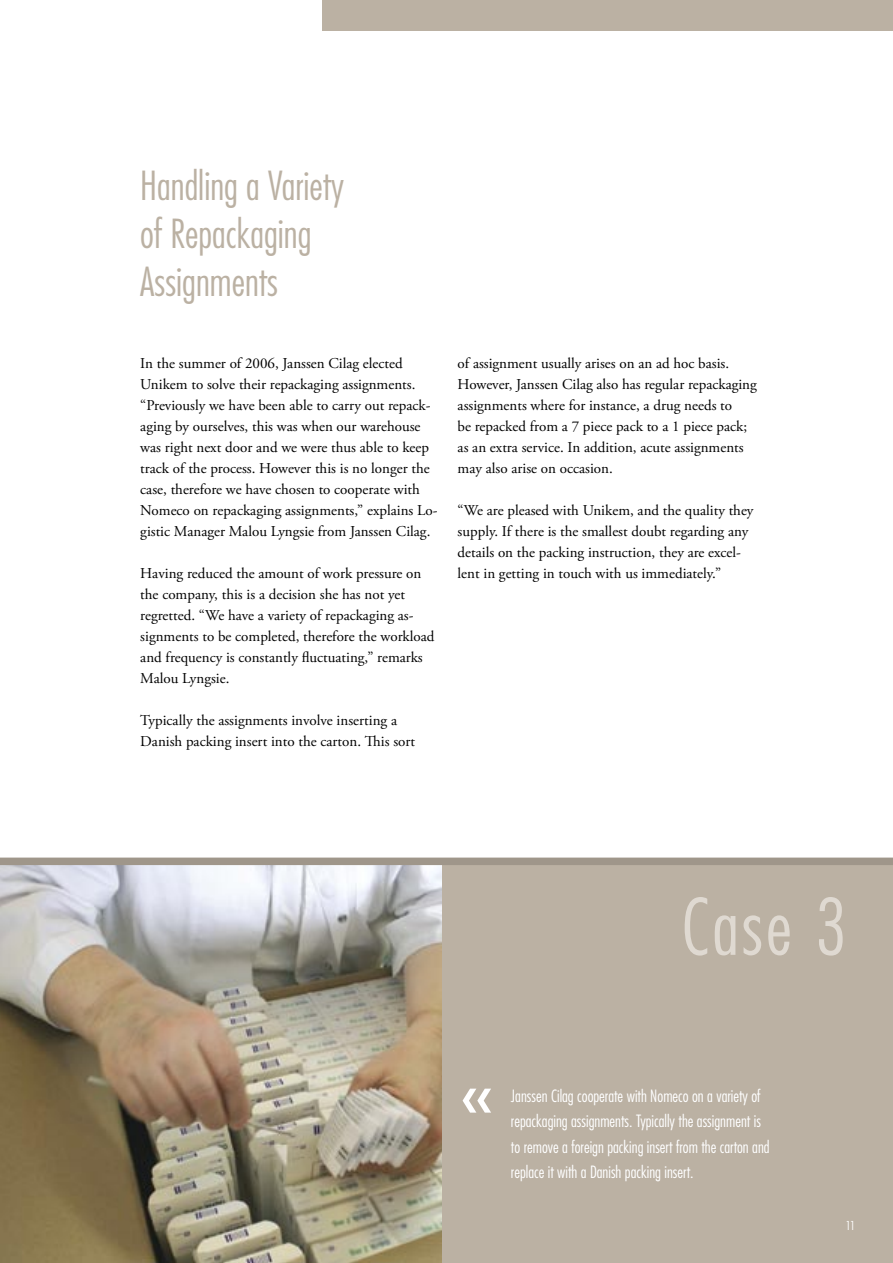
<style>
.page{position:relative;width:893px;height:1263px;background:#fff}
.page>*{position:absolute;margin:0;border:0;box-sizing:border-box;transform-origin:0 0}
.Overskrift_-_rød{font:300 condensed 75.75px "Futura";color:#dfd9d1}
.overskrift_ny{font:300 condensed 39px "Futura";color:#bbb1a3}
.Info_tekst{font:300 condensed 16.5px/25.5px "Futura";color:#fff}
.brød{font:15px/21px "Adobe Garamond Pro";color:#000}
.t1{font:300 condensed 12px "Futura";color:#fff}
</style>
<div class="page">
<img style="left:0;top:865px;width:442px;height:398px">
<div style="left:442px;top:861px;width:451px;height:402px;background:#bbb1a3"></div>
<div style="left:322px;top:0;width:571px;height:31px;background:#bbb1a3"></div>
<div style="left:0;top:857px;width:893px;height:8px;background:#9f968a"></div>
<svg style="left:463px;top:1089px;width:28px;height:23px"></svg>
<p class="overskrift_ny" style="left:140px;top:163px;width:205px">Handling a Variety</p>
<p class="overskrift_ny" style="left:140px;top:211px;width:173px">of Repackaging</p>
<p class="overskrift_ny" style="left:140px;top:259px;width:139px">Assignments</p>
<p class="brød" style="left:140px;top:353px;width:299px">In the summer of 2006, Janssen Cilag elected Unikem to solve their repackaging assignments. “Previously we have been able to carry out repack&shy;aging by ourselves, this was when our warehouse was right next door and we were thus able to keep track of the process. However this is no longer the case, therefore we have chosen to cooperate with Nomeco on repackaging assignments,” explains Lo&shy;gistic Manager Malou Lyngsie from Janssen Cilag.</p>
<p class="brød" style="left:140px;top:563px;width:296px">Having reduced the amount of work pressure on the company, this is a decision she has not yet regretted. “We have a variety of repackaging as&shy;signments to be completed, therefore the workload and frequency is constantly fluctuating,” remarks Malou Lyngsie.</p>
<p class="brød" style="left:140px;top:710px;width:276px">Typically the assignments involve inserting a<br>Danish packing insert into the carton. This sort</p>
<p class="brød" style="left:458px;top:353px;width:301px">of assignment usually arises on an ad hoc basis.<br>However, Janssen Cilag also has regular repackaging assignments where for instance, a drug needs to<br>be repacked from a 7 piece pack to a 1 piece pack; as an extra service. In addition, acute assignments may also arise on occasion.</p>
<p class="brød" style="left:458px;top:500px;width:297px">“We are pleased with Unikem, and the quality they supply. If there is the smallest doubt regarding any details on the packing instruction, they are excel&shy;lent in getting in touch with us immediately.”</p>
<p class="Overskrift_-_rød" style="left:682px;top:882px;width:167px">Case 3</p>
<p class="Info_tekst" style="left:511px;top:1083px;width:260px">Janssen Cilag cooperate with Nomeco on a variety of repackaging assignments. Typically the assignment is to remove a foreign packing insert from the carton and replace it with a Danish packing insert.</p>
<p class="t1" style="left:846px;top:1218px;width:11px">11</p>
</div>
